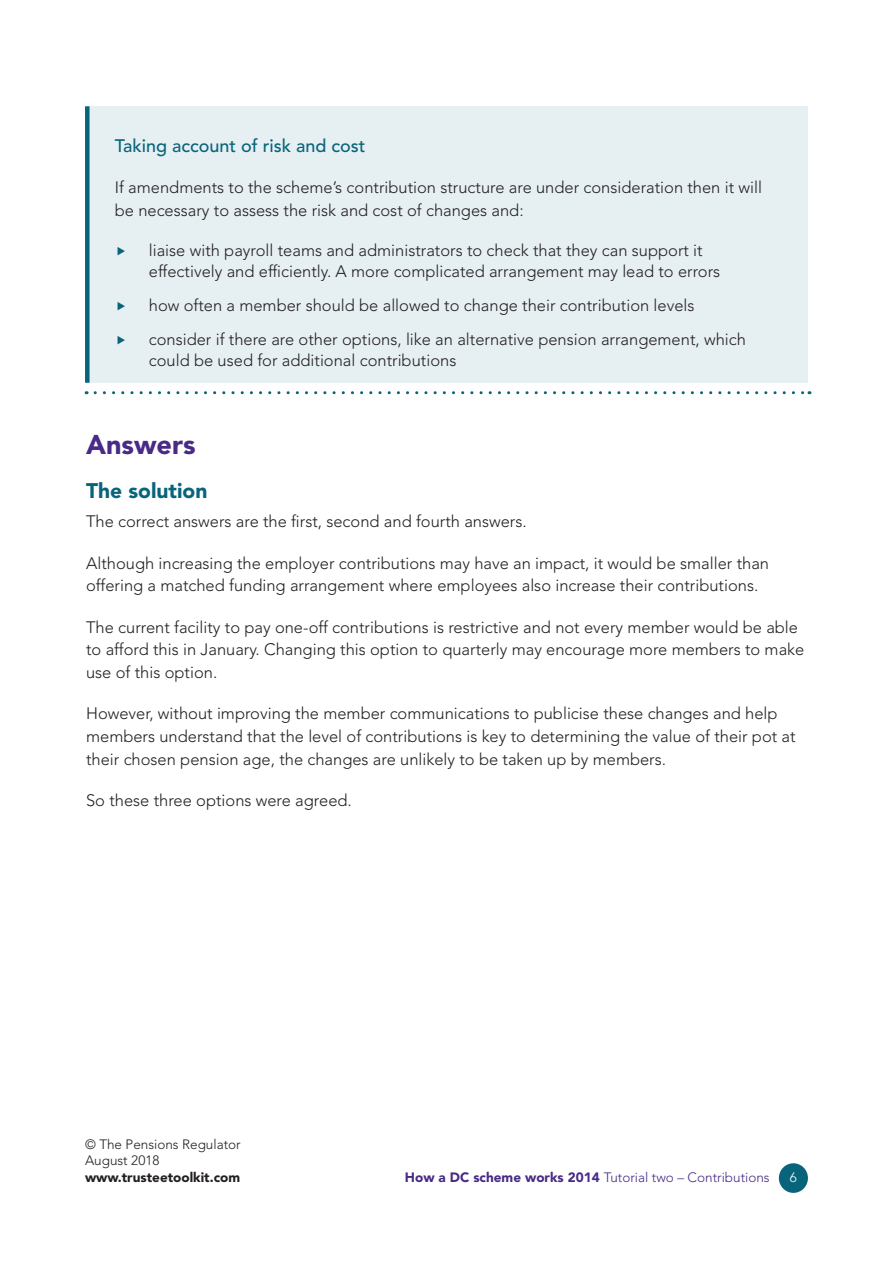
<style>
.page{position:relative;width:893px;height:1263px;background:#fff}
.page>*{position:absolute;margin:0;border:0;box-sizing:border-box;transform-origin:0 0}
.heading_2{font:900 27px "Avenir LT Std";color:#482a87}
.Heading_3{font:900 21px "Avenir LT Std";color:#08647a}
.body_text{font:500 18px "Avenir LT Std";color:#08647a}
.body_text-2{font:300 16.5px/22.5px "Avenir LT Std";color:#231f20}
.body_text-3{font:300 13.5px/16.5px "Avenir LT Std";color:#231f20}
.t1{font:300 13.5px "Avenir LT Std";color:#482a87}
.t2{font:300 13.5px "Avenir LT Std";color:#fff}
.s1{font-weight:900}
</style>
<div class="page">
<div style="left:779px;top:1163px;width:29px;height:30px;background:#08647a;border-radius:50%"></div>
<div style="left:85px;top:106px;width:723px;height:277px;background:#e6eff2"></div>
<div style="left:85px;top:106px;width:5px;height:277px;background:#08647a"></div>
<svg style="left:95px;top:391px;width:715px;height:3px"></svg>
<p class="body_text" style="left:115px;top:135px;width:252px">Taking account of risk and cost</p>
<p class="body_text-2" style="left:115px;top:176px;width:649px">If amendments to the scheme’s contribution structure are under consideration then it will be necessary to assess the risk and cost of changes and:</p>
<p class="body_text-2" style="left:149px;top:240px;width:573px;line-height:21px">liaise with payroll teams and administrators to check that they can support it effectively and efficiently. A more complicated arrangement may lead to errors</p>
<p class="body_text-2" style="left:149px;top:294px;width:547px">how often a member should be allowed to change their contribution levels</p>
<p class="body_text-2" style="left:149px;top:328px;width:599px;line-height:21px">consider if there are other options, like an alternative pension arrangement, which could be used for additional contributions</p>
<p class="heading_2" style="left:86px;top:428px;width:111px">Answers</p>
<h4 class="Heading_3" style="left:86px;top:478px;width:123px">The solution</h4>
<p class="body_text-2" style="left:86px;top:510px;width:442px">The correct answers are the first, second and fourth answers.</p>
<p class="body_text-2" style="left:86px;top:552px;width:684px">Although increasing the employer contributions may have an impact, it would be smaller than offering a matched funding arrangement where employees also increase their contributions.</p>
<p class="body_text-2" style="left:86px;top:616px;width:720px">The current facility to pay one-off contributions is restrictive and not every member would be able to afford this in January. Changing this option to quarterly may encourage more members to make use of this option.</p>
<p class="body_text-2" style="left:86px;top:703px;width:711px">However, without improving the member communications to publicise these changes and help members understand that the level of contributions is key to determining the value of their pot at their chosen pension age, the changes are unlikely to be taken up by members.</p>
<p class="body_text-2" style="left:86px;top:789px;width:267px">So these three options were agreed.</p>
<p class="body_text-3" style="left:85px;top:1136px;width:157px">© The Pensions Regulator<br>August 2018 <span class="s1">www.trusteetoolkit.com</span></p>
<p class="t1" style="left:405px;top:1169px;width:366px"><span class="s1">How a DC scheme works 2014</span> Tutorial two – Contributions</p>
<p class="t2" style="left:790px;top:1170px;width:9px">6</p>
</div>
